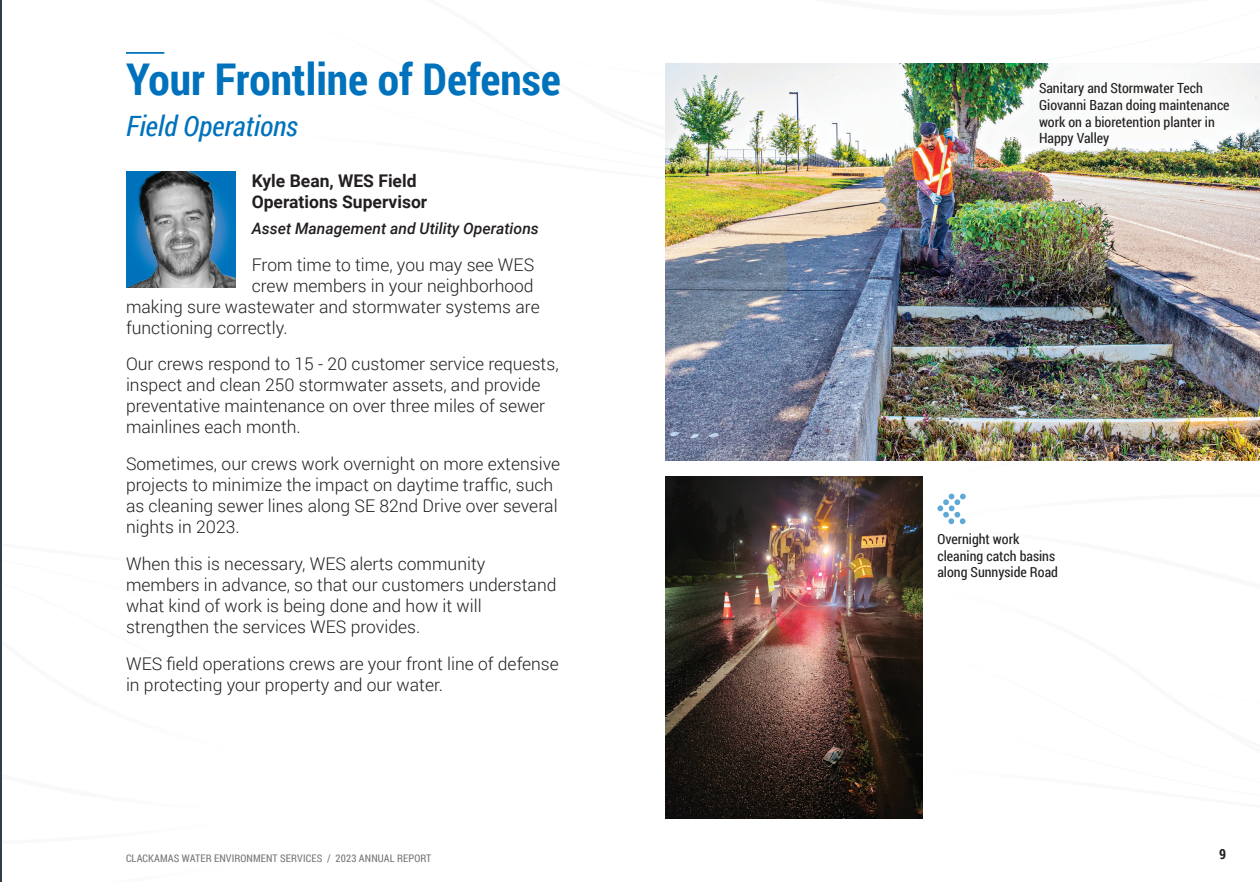
<style>
.page{position:relative;width:1260px;height:882px;background:#fff}
.page>*{position:absolute;margin:0;border:0;box-sizing:border-box;transform-origin:0 0}
.t1{font:700 43.75px "Roboto Condensed";color:#0072bc}
.t2{font:italic 28px "Roboto Condensed";color:#0072bc}
.t3{font:300 17.5px/21px "Roboto";color:#231f20}
.t4{font:700 17.5px/21px "Roboto";color:#231f20}
.t5{font:italic 500 15.75px "Roboto";color:#231f20}
.t6{font:14px/16.8px "Roboto Condensed";color:#231f20}
.t7{font:700 14px "Roboto Condensed";color:#231f20}
.t8{font:10.5px "Roboto Condensed";letter-spacing:.01em;color:#76787b}
</style>
<div class="page">
<hr style="left:0;top:0;width:1px;height:882px;background:#323d47">
<img style="left:665px;top:476px;width:257px;height:343px">
<img style="left:665px;top:63px;width:595px;height:397px">
<img style="left:126px;top:171px;width:110px;height:117px">
<svg style="left:907px;top:423px;width:353px;height:380px"></svg>
<hr style="left:126px;top:52px;width:38px;height:2px;background:#0072bc">
<h1 class="t1" style="left:126px;top:48px;width:436px">Your Frontline of Defense</h1>
<h2 class="t2" style="left:126px;top:107px;width:174px">Field Operations</h2>
<p class="t4" style="left:252px;top:169px;width:177px">Kyle Bean, WES Field<br>Operations Supervisor</p>
<p class="t5" style="left:252px;top:217px;width:289px">Asset Management and Utility Operations</p>
<p class="t3" style="left:252px;top:253px;width:284px">From time to time, you may see WES</p>
<p class="t3" style="left:252px;top:274px;width:284px">crew members in your neighborhood</p>
<p class="t3" style="left:126px;top:295px;width:415px">making sure wastewater and stormwater systems are</p>
<p class="t3" style="left:126px;top:316px;width:163px">functioning correctly.</p>
<p class="t3" style="left:126px;top:353px;width:434px">Our crews respond to 15 - 20 customer service requests, inspect and clean 250 stormwater assets, and provide preventative maintenance on over three miles of sewer mainlines each month.</p>
<p class="t3" style="left:126px;top:453px;width:436px">Sometimes, our crews work overnight on more extensive projects to minimize the impact on daytime traffic, such as cleaning sewer lines along SE 82nd Drive over several nights in 2023.</p>
<p class="t3" style="left:126px;top:552px;width:432px">When this is necessary, WES alerts community members in advance, so that our customers understand what kind of work is being done and how it will strengthen the services WES provides.</p>
<p class="t3" style="left:126px;top:652px;width:434px">WES field operations crews are your front line of defense in protecting your property and our water.</p>
<p class="t6" style="left:1039px;top:79px;width:192px">Sanitary and Stormwater Tech<br>Giovanni Bazan doing maintenance work on a bioretention planter in<br>Happy Valley</p>
<p class="t6" style="left:937px;top:530px;width:122px">Overnight work cleaning catch basins along Sunnyside Road</p>
<p class="t8" style="left:126px;top:851px;width:307px">CLACKAMAS WATER ENVIRONMENT SERVICES / 2023 ANNUAL REPORT</p>
<p class="t7" style="left:1219px;top:844px;width:8px">9</p>
</div>
